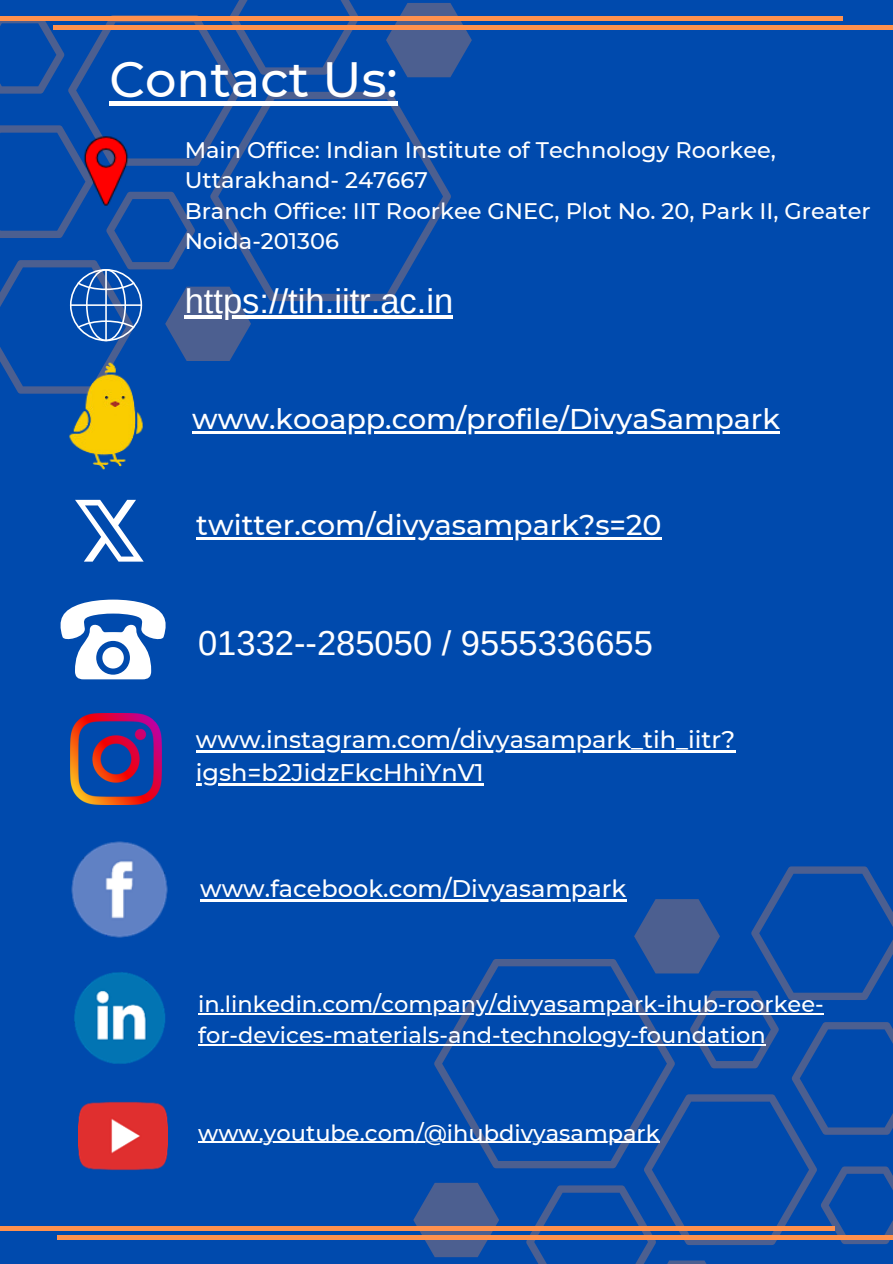
<style>
.page{position:relative;width:893px;height:1264px;background:#fff}
.page>*{position:absolute;margin:0;border:0;box-sizing:border-box;transform-origin:0 0}
.t1{font:500 49.5px "Montserrat";color:#fff}
.t2{font:34.5px "Arimo";color:#fff}
.t3{font:500 28.5px "Montserrat";color:#fff}
.t4{font:500 24px "Montserrat";color:#fff}
.t5{font:500 22.5px/30.3px "Montserrat";color:#fff}
</style>
<div class="page">
<div style="left:0;top:0;width:892px;height:1263px;background:#004aad"></div>
<hr style="left:0;top:16px;width:842px;height:4px;background:#ff914d">
<hr style="left:53px;top:26px;width:839px;height:4px;background:#ff914d">
<hr style="left:0;top:1226px;width:834px;height:4px;background:#ff914d">
<hr style="left:57px;top:1235px;width:835px;height:4px;background:#ff914d">
<svg style="left:413px;top:866px;width:479px;height:397px"></svg>
<svg style="left:0;top:0;width:472px;height:394px"></svg>
<img style="left:82px;top:133px;width:48px;height:75px">
<img style="left:71px;top:841px;width:97px;height:97px">
<img style="left:74px;top:972px;width:91px;height:92px">
<img style="left:78px;top:1101px;width:89px;height:70px">
<img style="left:57px;top:352px;width:98px;height:118px">
<svg style="left:70px;top:269px;width:72px;height:72px"></svg>
<hr style="left:70px;top:304px;width:72px;height:2px;background:#fff">
<svg style="left:60px;top:599px;width:106px;height:80px"></svg>
<img style="left:70px;top:713px;width:91px;height:91px">
<svg style="left:75px;top:500px;width:69px;height:61px"></svg>
<hr style="left:109px;top:101px;width:289px;height:4px;background:#fff">
<hr style="left:198px;top:1141px;width:461px;height:1px;background:#fff">
<hr style="left:198px;top:1013px;width:625px;height:1px;background:#fff">
<hr style="left:198px;top:1043px;width:567px;height:2px;background:#fff">
<hr style="left:200px;top:899px;width:426px;height:2px;background:#fff">
<hr style="left:196px;top:750px;width:539px;height:3px;background:#fff">
<hr style="left:196px;top:783px;width:287px;height:2px;background:#fff">
<hr style="left:196px;top:537px;width:465px;height:2px;background:#fff">
<hr style="left:192px;top:431px;width:588px;height:2px;background:#fff">
<hr style="left:185px;top:315px;width:268px;height:3px;background:#fff">
<h2 class="t1" style="left:109px;top:49px;width:290px">Contact Us:</h2>
<p class="t5" style="left:185px;top:135px;width:592px">Main Office: Indian Institute of Technology Roorkee,<br>Uttarakhand- 247667</p>
<p class="t5" style="left:185px;top:195px;width:687px">Branch Office: IIT Roorkee GNEC, Plot No. 20, Park II, Greater<br>Noida-201306</p>
<p class="t2" style="left:185px;top:281px;width:270px">https://tih.iitr.ac.in</p>
<h3 class="t3" style="left:192px;top:401px;width:589px">www.kooapp.com/profile/DivyaSampark</h3>
<p class="t3" style="left:196px;top:507px;width:467px">twitter.com/divyasampark?s=20</p>
<h2 class="t2" style="left:198px;top:623px;width:456px">01332--285050 / 9555336655</h2>
<p class="t4" style="left:196px;top:725px;width:540px">www.instagram.com/divyasampark_tih_iitr?</p>
<h3 class="t4" style="left:196px;top:757px;width:289px">igsh=b2JidzFkcHhiYnV1</h3>
<p class="t4" style="left:200px;top:873px;width:427px">www.facebook.com/Divyasampark</p>
<p class="t5" style="left:198px;top:989px;width:627px">in.linkedin.com/company/divyasampark-ihub-roorkee-</p>
<p class="t5" style="left:198px;top:1019px;width:569px">for-devices-materials-and-technology-foundation</p>
<p class="t5" style="left:198px;top:1117px;width:463px">www.youtube.com/@ihubdivyasampark</p>
</div>
